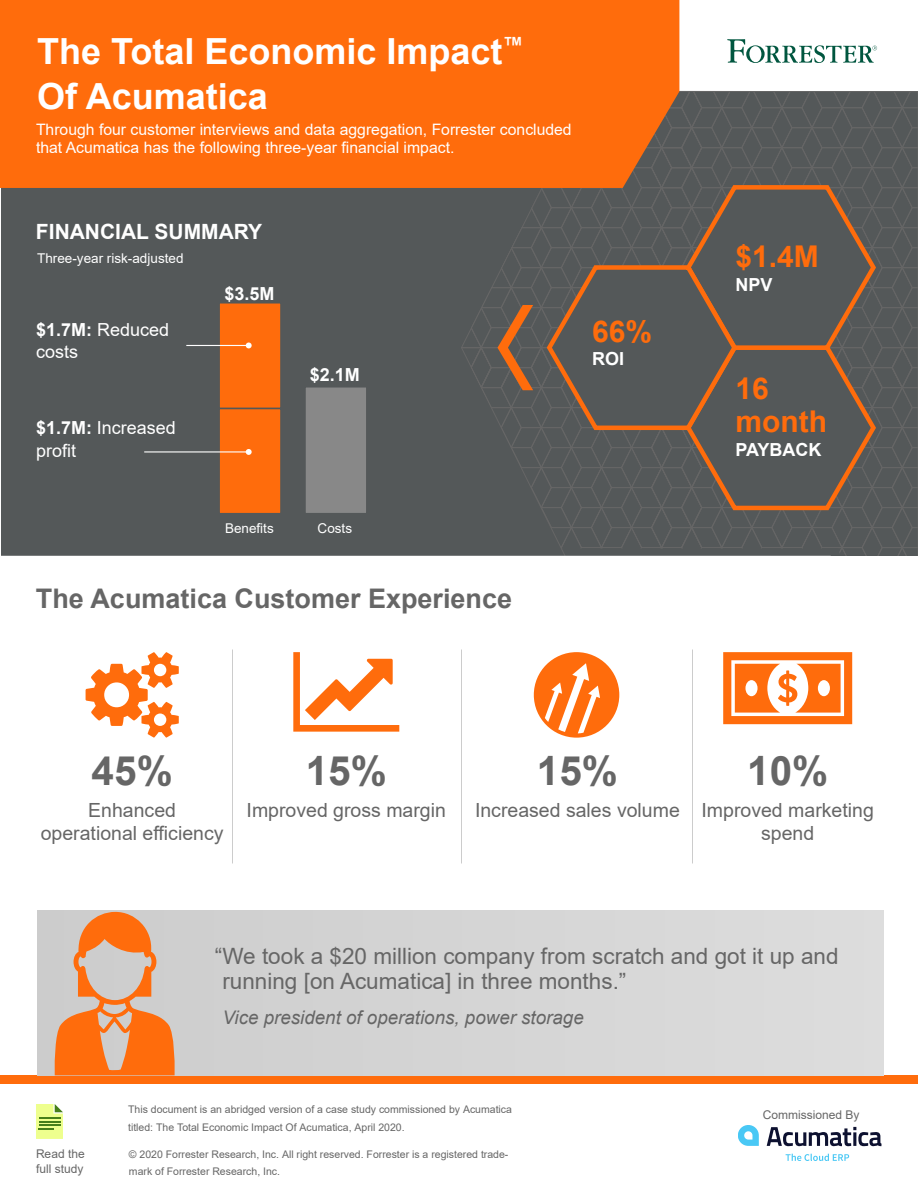
<style>
.page{position:relative;width:918px;height:1188px;background:#fff}
.page>*{position:absolute;margin:0;border:0;box-sizing:border-box;transform-origin:0 0}
.t1{font:700 40.5px "Arial";color:#666}
.t2{font:700 36px/45px "Arial";color:#fff}
.t3{font:700 30px/33px "Arial";color:#ff6c0c}
.t4{font:700 27px "Arial";color:#666}
.t5{font:22.5px/25.5px "Arial";color:#666}
.t6{font:700 21px "Arial";color:#fff}
.t7{font:19.5px/22.5px "Arial";color:#666;text-align:center}
.t8{font:italic 18.75px "Arial";color:#666}
.t9{font:18px/22.5px "Arial";color:#fff}
.t10{font:700 18px "Arial";color:#fff}
.t11{font:15.75px/18px "Arial";color:#fff}
.t12{font:13.5px "Arial";color:#fff}
.t13{font:12px/15px "Arial";color:#666}
.t14{font:10.5px/16.4px "Arial";color:#666}
.s1{font-weight:700}
</style>
<div class="page">
<div style="left:1px;top:91px;width:917px;height:991px;background:#545859"></div>
<div style="left:0;top:0;width:679px;height:188px;background:#ff6c0c"></div>
<svg style="left:727px;top:39px;width:150px;height:24px"></svg>
<div style="left:0;top:556px;width:918px;height:519px;background:#fff"></div>
<div style="left:0;top:1075px;width:918px;height:9px;background:#ff6c0c"></div>
<svg style="left:36px;top:1104px;width:27px;height:35px"></svg>
<div style="left:37px;top:910px;width:846px;height:165px;background:#d6d6d6"></div>
<svg style="left:738px;top:1125px;width:21px;height:21px"></svg>
<svg style="left:767px;top:1127px;width:115px;height:19px"></svg>
<svg style="left:786px;top:1154px;width:63px;height:7px"></svg>
<svg style="left:55px;top:912px;width:120px;height:163px"></svg>
<svg style="left:461px;top:91px;width:457px;height:465px"></svg>
<svg style="left:293px;top:652px;width:106px;height:80px"></svg>
<svg style="left:534px;top:652px;width:85px;height:86px"></svg>
<svg style="left:86px;top:652px;width:93px;height:86px"></svg>
<svg style="left:723px;top:652px;width:129px;height:72px"></svg>
<div style="left:193px;top:510px;width:7px;height:8px;background:#545859;border:3px solid #545859;border-radius:50%"></div>
<div style="left:194px;top:510px;width:5px;height:8px;background:#545859;border:3px solid #545859;border-radius:50%"></div>
<div style="left:199px;top:510px;width:7px;height:8px;background:#545859;border:3px solid #545859;border-radius:50%"></div>
<div style="left:200px;top:510px;width:5px;height:8px;background:#545859;border:3px solid #545859;border-radius:50%"></div>
<div style="left:193px;top:480px;width:7px;height:8px;background:#545859;border:3px solid #545859;border-radius:50%"></div>
<div style="left:194px;top:480px;width:5px;height:8px;background:#545859;border:3px solid #545859;border-radius:50%"></div>
<svg style="left:197px;top:480px;width:3px;height:8px"></svg>
<div style="left:199px;top:449px;width:7px;height:9px;background:#545859;border:3px solid #545859;border-radius:50%"></div>
<svg style="left:199px;top:449px;width:6px;height:9px"></svg>
<div style="left:199px;top:389px;width:7px;height:8px;background:#545859;border:3px solid #545859;border-radius:50%"></div>
<svg style="left:199px;top:389px;width:6px;height:8px"></svg>
<div style="left:199px;top:329px;width:7px;height:8px;background:#545859;border:3px solid #545859;border-radius:50%"></div>
<svg style="left:199px;top:329px;width:6px;height:8px"></svg>
<div style="left:218px;top:302px;width:64px;height:107px;background:#ff6c0c;border:2px solid #545859"></div>
<div style="left:218px;top:408px;width:64px;height:106px;background:#ff6c0c;border:2px solid #545859"></div>
<div style="left:304px;top:386px;width:64px;height:128px;background:#888;border:2px solid #545859"></div>
<hr style="left:186px;top:345px;width:63px;height:1px;background:#fff">
<svg style="left:246px;top:343px;width:6px;height:5px"></svg>
<hr style="left:144px;top:451px;width:105px;height:2px;background:#fff">
<svg style="left:246px;top:449px;width:6px;height:6px"></svg>
<hr style="left:198px;top:514px;width:190px;height:1px;background:#545859">
<h2 class="t2" style="left:37px;top:29px;width:488px">The Total Economic Impact<sup>™<br></sup>Of Acumatica</h2>
<h3 class="t11" style="left:36px;top:121px;width:537px">Through four customer interviews and data aggregation, Forrester concluded that Acumatica has the following three-year financial impact.</h3>
<h3 class="t6" style="left:36px;top:217px;width:228px">FINANCIAL SUMMARY</h3>
<p class="t12" style="left:37px;top:249px;width:148px">Three-year risk-adjusted</p>
<h3 class="t9" style="left:36px;top:318px;width:135px"><span class="s1">$1.7M:</span> Reduced costs</h3>
<h3 class="t9" style="left:36px;top:417px;width:141px"><span class="s1">$1.7M:</span> Increased profit</h3>
<h3 class="t10" style="left:224px;top:281px;width:52px">$3.5M</h3>
<h3 class="t10" style="left:310px;top:362px;width:52px">$2.1M</h3>
<p class="t12" style="left:225px;top:519px;width:50px">Benefits</p>
<p class="t12" style="left:318px;top:519px;width:36px">Costs</p>
<h3 class="t4" style="left:36px;top:579px;width:478px">The Acumatica Customer Experience</h3>
<h3 class="t3" style="left:592px;top:315px;width:61px">66%</h3>
<h3 class="t10" style="left:592px;top:346px;width:34px">ROI</h3>
<h3 class="t3" style="left:736px;top:240px;width:85px">$1.4M</h3>
<h3 class="t10" style="left:736px;top:272px;width:39px">NPV</h3>
<h3 class="t3" style="left:736px;top:372px;width:93px">16 month</h3>
<h3 class="t10" style="left:736px;top:437px;width:88px">PAYBACK</h3>
<h1 class="t1" style="left:92px;top:742px;width:83px">45%</h1>
<h3 class="t7" style="left:41px;top:799px;width:184px">Enhanced operational efficiency</h3>
<h1 class="t1" style="left:306px;top:742px;width:83px">15%</h1>
<h3 class="t7" style="left:247px;top:799px;width:201px">Improved gross margin</h3>
<h1 class="t1" style="left:537px;top:742px;width:83px">15%</h1>
<h3 class="t7" style="left:475px;top:799px;width:206px">Increased sales volume</h3>
<h1 class="t1" style="left:747px;top:742px;width:83px">10%</h1>
<h3 class="t7" style="left:702px;top:799px;width:174px">Improved marketing spend</h3>
<h3 class="t5" style="left:222px;top:943px;width:618px;text-indent:-7px">“We took a $20 million company from scratch and got it up and running [on Acumatica] in three months.”</h3>
<h3 class="t8" style="left:222px;top:1005px;width:363px">Vice president of operations, power storage</h3>
<p class="t13" style="left:36px;top:1146px;width:50px">Read the full study</p>
<p class="t14" style="left:128px;top:1100px;width:385px;line-height:17.9px">This document is an abridged version of a case study commissioned by Acumatica titled: The Total Economic Impact Of Acumatica, April 2020.</p>
<p class="t14" style="left:129px;top:1146px;width:381px">© 2020 Forrester Research, Inc. All right reserved. Forrester is a registered trade&shy;mark of Forrester Research, Inc.</p>
<p class="t13" style="left:763px;top:1107px;width:98px">Commissioned By</p>
</div>
